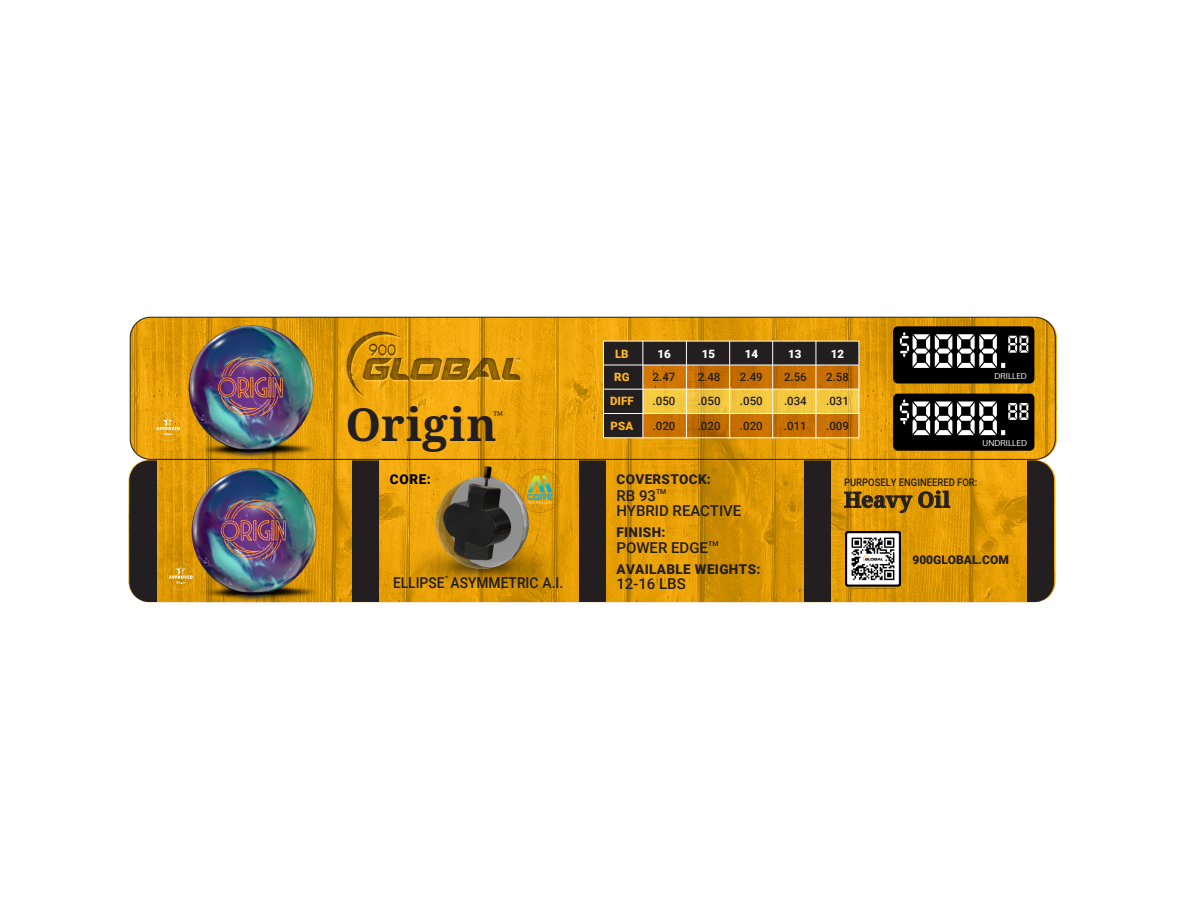
<style>
.page{position:relative;width:1188px;height:918px;background:#fff}
.page>*{position:absolute;margin:0;border:0;box-sizing:border-box;transform-origin:0 0}
.t1{font:700 45.45px "Noto Serif";letter-spacing:.02em;color:#231f20}
.t2{font:700 21.3px "Noto Serif";color:#231f20}
.t3{font:500 15px "Roboto";color:#231f20}
.t4{font:500 15px "Roboto";color:#231f20;scale:.92 1}
.t5{font:900 13.5px "Roboto";letter-spacing:.025em;color:#231f20}
.t6{font:900 13.5px "Roboto";color:#000}
.t7{font:900 12px "Roboto";color:#231f20}
.t8{font:700 12px "Noto Serif";color:#231f20}
.t9{font:500 11.55px/24.6px "Roboto";color:#231f20;text-align:justify}
.t10{font:900 11.55px "Roboto";color:#ffb620}
.t11{font:900 11.55px "Roboto";color:#fff}
.t12{font:500 10.5px "Roboto";color:#231f20;scale:.9 1}
.t13{font:8.25px "Oxygen";color:#fff}
.t14{font:500 7.05px "Roboto";color:#231f20}
.t15{font:500 7.05px "Roboto";color:#231f20;scale:.92 1}
</style>
<div class="page">
<img style="left:156px;top:460px;width:899px;height:142px">
<img style="left:130px;top:317px;width:927px;height:143px">
<div style="left:1027px;top:460px;width:27px;height:142px;background:#231f20"></div>
<div style="left:804px;top:460px;width:27px;height:142px;background:#231f20"></div>
<div style="left:579px;top:460px;width:27px;height:142px;background:#231f20"></div>
<div style="left:129px;top:460px;width:27px;height:142px;background:#231f20"></div>
<div style="left:352px;top:460px;width:27px;height:142px;background:#231f20"></div>
<div style="left:893px;top:326px;width:141px;height:57px;background:#000;border-radius:5px"></div>
<svg style="left:900px;top:332px;width:128px;height:36px"></svg>
<div style="left:893px;top:394px;width:141px;height:57px;background:#000;border-radius:5px"></div>
<svg style="left:900px;top:399px;width:128px;height:36px"></svg>
<div style="left:130px;top:317px;width:926px;height:143px;border:1px solid #231f20;border-radius:20px"></div>
<img style="left:174px;top:316px;width:153px;height:148px">
<img style="left:177px;top:454px;width:153px;height:149px">
<img style="left:366px;top:510px;width:235px;height:93px">
<img style="left:397px;top:510px;width:170px;height:93px">
<svg style="left:534px;top:469px;width:28px;height:44px"></svg>
<img style="left:430px;top:466px;width:104px;height:105px">
<img style="left:845px;top:532px;width:55px;height:56px">
<div style="left:603px;top:341px;width:256px;height:97px;background:#231f20"></div>
<svg style="left:643px;top:366px;width:214px;height:23px;background:#c67105"></svg>
<svg style="left:643px;top:390px;width:214px;height:23px;background:#f1c640"></svg>
<svg style="left:643px;top:414px;width:214px;height:22px;background:#c36e02"></svg>
<hr style="left:642px;top:341px;width:1px;height:98px;background:#fff">
<hr style="left:686px;top:341px;width:1px;height:98px;background:#fff">
<hr style="left:603px;top:365px;width:256px;height:1px;background:#fff">
<hr style="left:603px;top:389px;width:256px;height:1px;background:#fff">
<hr style="left:603px;top:413px;width:256px;height:1px;background:#fff">
<hr style="left:729px;top:341px;width:1px;height:98px;background:#fff">
<hr style="left:772px;top:341px;width:1px;height:98px;background:#fff">
<hr style="left:816px;top:341px;width:1px;height:98px;background:#fff">
<svg style="left:844px;top:492px;width:68px;height:21px"></svg>
<svg style="left:919px;top:491px;width:31px;height:17px"></svg>
<svg style="left:155px;top:414px;width:27px;height:27px"></svg>
<svg style="left:167px;top:563px;width:27px;height:27px"></svg>
<h1 class="t1" style="left:345px;top:393px;width:153px">Origin</h1>
<p class="t8" style="left:493px;top:407px;width:12px">™</p>
<p class="t6" style="left:390px;top:470px;width:42px">CORE:</p>
<p class="t15" style="left:445px;top:573px;width:6px">™</p>
<p class="t4" style="left:393px;top:572px;width:187px">ELLIPSE ASYMMETRIC A.I.</p>
<p class="t10" style="left:615px;top:345px;width:15px">LB</p>
<p class="t11" style="left:657px;top:345px;width:15px">16</p>
<p class="t11" style="left:702px;top:345px;width:15px">15</p>
<p class="t10" style="left:614px;top:368px;width:17px">RG</p>
<p class="t9" style="left:653px;top:364px;width:24px">2.47</p>
<p class="t9" style="left:698px;top:364px;width:24px">2.48</p>
<p class="t10" style="left:610px;top:392px;width:25px">DIFF</p>
<p class="t9" style="left:653px;top:388px;width:24px">.050</p>
<p class="t9" style="left:698px;top:388px;width:24px">.050</p>
<p class="t10" style="left:611px;top:418px;width:24px">PSA</p>
<p class="t9" style="left:653px;top:413px;width:24px">.020</p>
<p class="t9" style="left:698px;top:413px;width:24px">.020</p>
<p class="t11" style="left:745px;top:345px;width:15px">14</p>
<p class="t9" style="left:740px;top:364px;width:24px">2.49 .050 .020</p>
<p class="t5" style="left:616px;top:470px;width:96px">COVERSTOCK:</p>
<p class="t3" style="left:616px;top:485px;width:41px">RB 93</p>
<p class="t14" style="left:656px;top:486px;width:12px">TM</p>
<p class="t3" style="left:616px;top:500px;width:126px">HYBRID REACTIVE</p>
<p class="t5" style="left:616px;top:523px;width:51px">FINISH:</p>
<p class="t3" style="left:616px;top:537px;width:93px">POWER EDGE</p>
<p class="t14" style="left:708px;top:539px;width:12px">TM</p>
<p class="t5" style="left:616px;top:560px;width:146px">AVAILABLE WEIGHTS:</p>
<p class="t3" style="left:616px;top:573px;width:71px">12-16 LBS</p>
<p class="t11" style="left:788px;top:345px;width:15px">13</p>
<p class="t9" style="left:784px;top:364px;width:24px">2.56 .034 .011</p>
<p class="t11" style="left:831px;top:345px;width:15px">12</p>
<p class="t9" style="left:826px;top:364px;width:24px">2.58 .031 .009</p>
<p class="t13" style="left:994px;top:370px;width:34px">DRILLED</p>
<p class="t13" style="left:983px;top:437px;width:46px">UNDRILLED</p>
<p class="t12" style="left:844px;top:475px;width:150px">PURPOSELY ENGINEERED FOR:</p>
<h2 class="t2" style="left:844px;top:485px;width:108px">Heavy Oil</h2>
<p class="t7" style="left:912px;top:551px;width:98px">900GLOBAL.COM</p>
</div>
